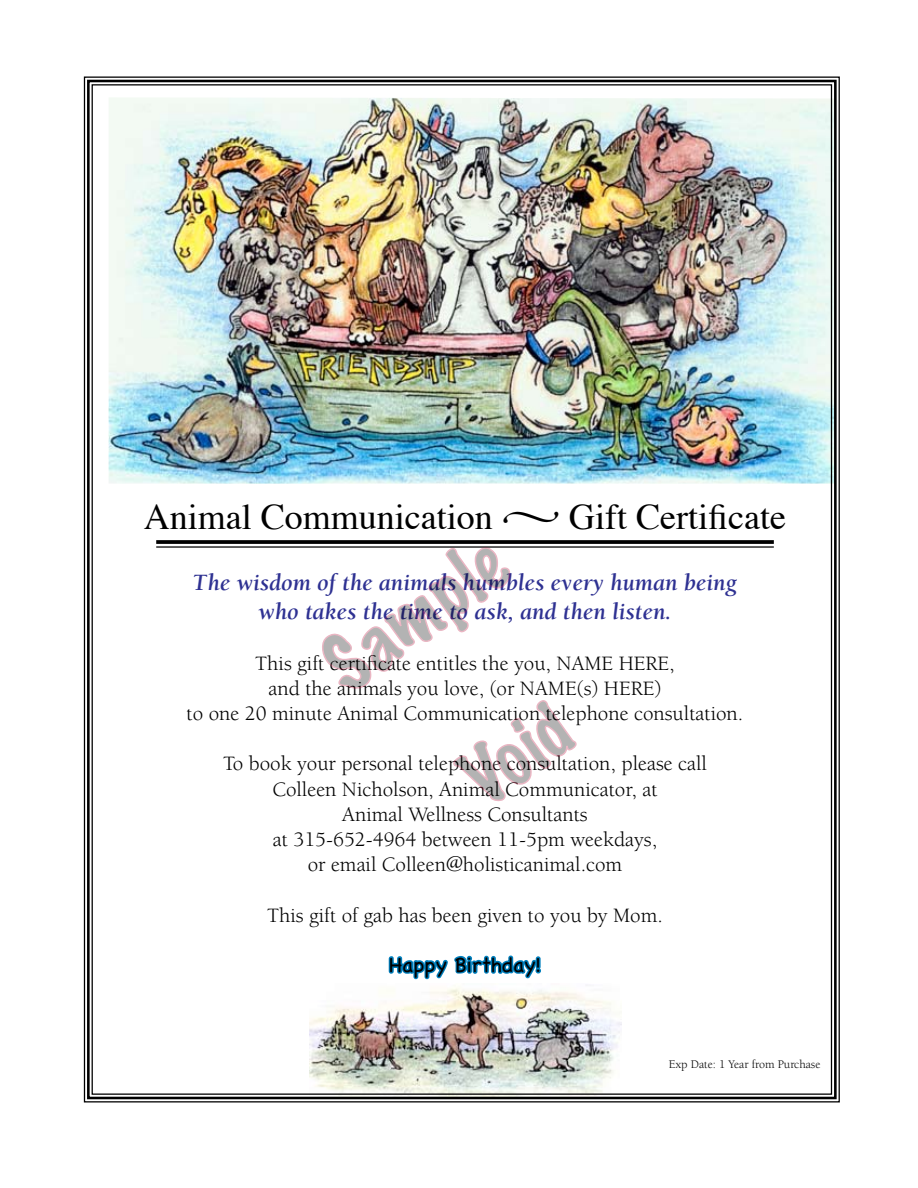
<style>
.page{position:relative;width:918px;height:1188px;background:#fff}
.page>*{position:absolute;margin:0;border:0;box-sizing:border-box;transform-origin:0 0}
.t1{font:36px "Times";color:#000}
.t2{font:italic 700 24px/28.8px "Berkeley";color:#2e3192;text-align:center}
.t3{font:21px/25.2px "Berkeley";color:#000;text-align:center}
.t4{font:21px "Chalkboard";color:#000}
.t5{font:12px "Berkeley";color:#000}
</style>
<div class="page">
<img style="left:83px;top:76px;width:757px;height:1027px">
<svg style="left:504px;top:512px;width:54px;height:11px"></svg>
<h1 class="t1" style="left:144px;top:483px;width:351px">Animal Communication</h1>
<h1 class="t1" style="left:569px;top:483px;width:218px">Gift Certificate</h1>
<p class="t2" style="left:193px;top:569px;width:546px">The wisdom of the animals humbles every human being who takes the time to ask, and then listen.</p>
<p class="t3" style="left:187px;top:651px;width:558px">This gift certificate entitles the you, NAME HERE,<br>and the animals you love, (or NAME(s) HERE)<br>to one 20 minute Animal Communication telephone consultation.</p>
<p class="t3" style="left:223px;top:752px;width:485px">To book your personal telephone consultation, please call Colleen Nicholson, Animal Communicator, at<br>Animal Wellness Consultants<br>at 315-652-4964 between 11-5pm weekdays,<br>or email Colleen@holisticanimal.com</p>
<p class="t3" style="left:267px;top:903px;width:397px">This gift of gab has been given to you by Mom.</p>
<p class="t4" style="left:389px;top:952px;width:153px">Happy Birthday!</p>
<p class="t5" style="left:669px;top:1057px;width:153px">Exp Date: 1 Year from Purchase</p>
</div>
